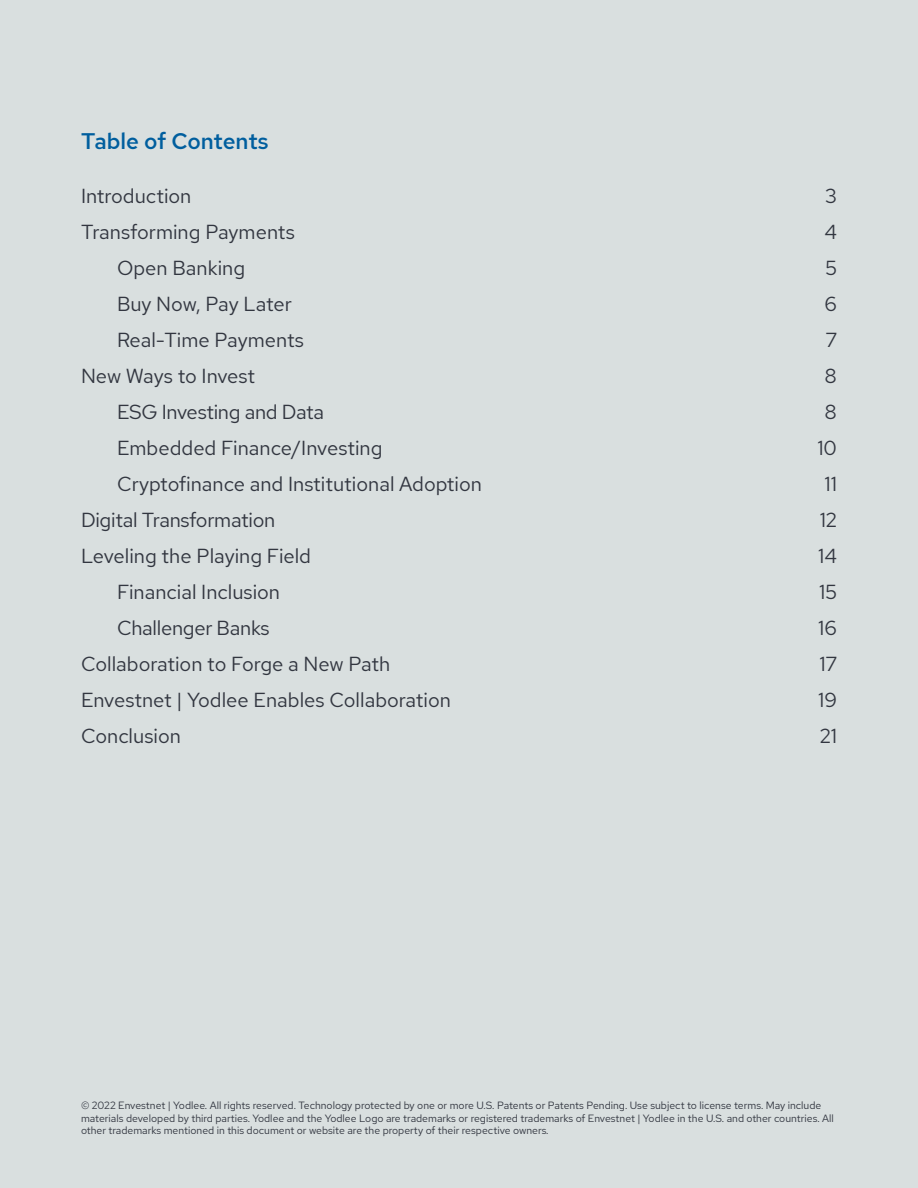
<style>
.page{position:relative;width:918px;height:1188px;background:#d9dfdf}
.page>*{position:absolute;margin:0;border:0;box-sizing:border-box;transform-origin:0 0}
.t1{font:500 22.5px "Red Hat Text";letter-spacing:-.005em;color:#005e9e}
.t2{font:20.25px "Red Hat Text";color:#323640}
.t3{font:10.5px/12.6px "Red Hat Text";color:#323640}
</style>
<div class="page">
<p class="t1" style="left:81px;top:126px;width:189px">Table of Contents</p>
<p class="t2" style="left:81px;top:183px;width:112px">Introduction</p>
<p class="t2" style="left:825px;top:183px;width:13px">3</p>
<p class="t2" style="left:81px;top:219px;width:215px">Transforming Payments</p>
<p class="t2" style="left:824px;top:219px;width:14px">4</p>
<p class="t2" style="left:117px;top:255px;width:130px">Open Banking</p>
<p class="t2" style="left:825px;top:255px;width:13px">5</p>
<p class="t2" style="left:117px;top:291px;width:176px">Buy Now, Pay Later</p>
<p class="t2" style="left:824px;top:291px;width:14px">6</p>
<p class="t2" style="left:117px;top:327px;width:189px">Real-Time Payments</p>
<p class="t2" style="left:826px;top:327px;width:13px">7</p>
<p class="t2" style="left:81px;top:363px;width:176px">New Ways to Invest</p>
<p class="t2" style="left:825px;top:363px;width:14px">8</p>
<p class="t2" style="left:117px;top:399px;width:209px">ESG Investing and Data</p>
<p class="t2" style="left:825px;top:399px;width:14px">8</p>
<p class="t2" style="left:117px;top:435px;width:267px">Embedded Finance/Investing</p>
<p class="t2" style="left:817px;top:435px;width:21px">10</p>
<p class="t2" style="left:117px;top:471px;width:367px">Cryptofinance and Institutional Adoption</p>
<p class="t2" style="left:825px;top:471px;width:14px">11</p>
<p class="t2" style="left:81px;top:507px;width:196px">Digital Transformation</p>
<p class="t2" style="left:820px;top:507px;width:19px">12</p>
<p class="t2" style="left:81px;top:543px;width:232px">Leveling the Playing Field</p>
<p class="t2" style="left:818px;top:543px;width:20px">14</p>
<p class="t2" style="left:117px;top:579px;width:165px">Financial Inclusion</p>
<p class="t2" style="left:819px;top:579px;width:19px">15</p>
<p class="t2" style="left:117px;top:615px;width:154px">Challenger Banks</p>
<p class="t2" style="left:818px;top:615px;width:20px">16</p>
<p class="t2" style="left:81px;top:651px;width:311px">Collaboration to Forge a New Path</p>
<p class="t2" style="left:819px;top:651px;width:19px">17</p>
<p class="t2" style="left:81px;top:687px;width:372px">Envestnet | Yodlee Enables Collaboration</p>
<p class="t2" style="left:818px;top:687px;width:20px">19</p>
<p class="t2" style="left:81px;top:723px;width:101px">Conclusion</p>
<p class="t2" style="left:820px;top:723px;width:19px">21</p>
<p class="t3" style="left:81px;top:1099px;width:754px">© 2022 Envestnet | Yodlee. All rights reserved. Technology protected by one or more U.S. Patents or Patents Pending. Use subject to license terms. May include materials developed by third parties. Yodlee and the Yodlee Logo are trademarks or registered trademarks of Envestnet | Yodlee in the U.S. and other countries. All other trademarks mentioned in this document or website are the property of their respective owners.</p>
</div>
